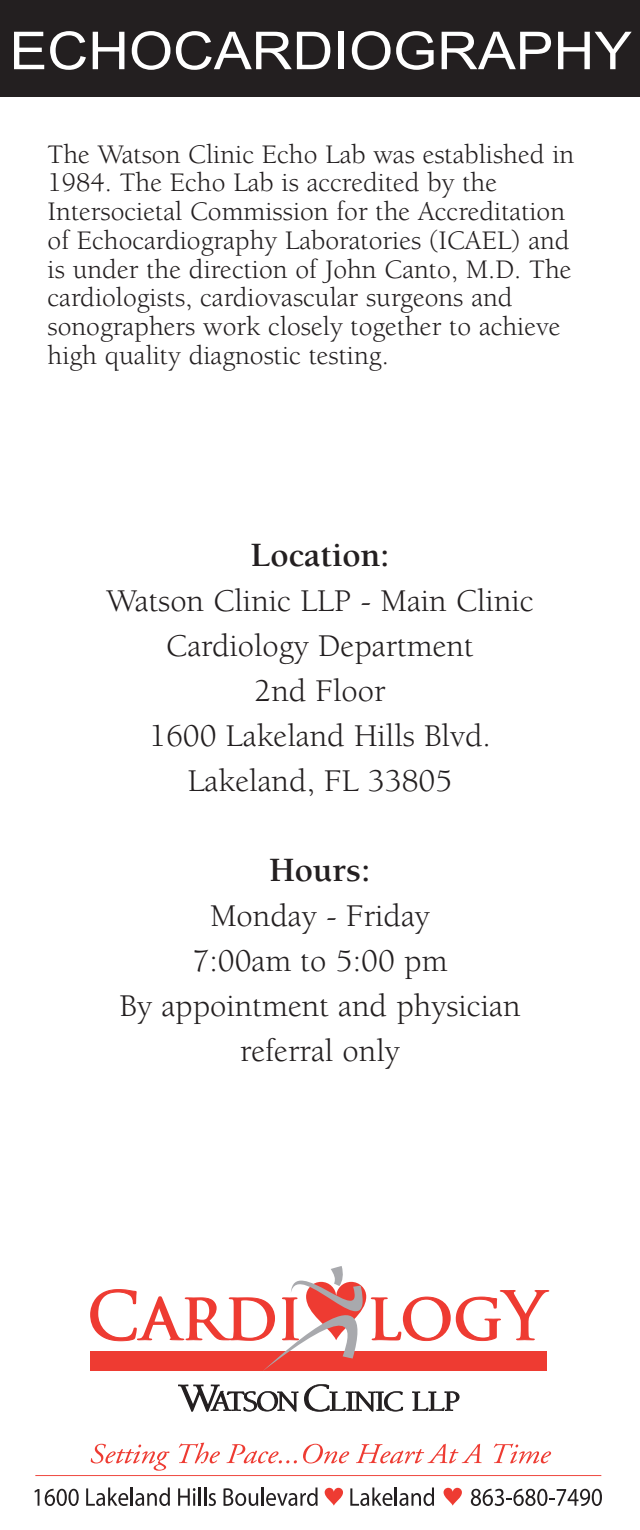
<style>
.page{position:relative;width:640px;height:1530px;background:#fff}
.page>*{position:absolute;margin:0;border:0;box-sizing:border-box;transform-origin:0 0}
.t1{font:52.25px "Arial";color:#fff;scale:1.08 1}
.t2{font:700 35px "Berkeley";color:#231f20}
.t3{font:32.5px/45px "Berkeley";color:#231f20;text-align:center}
.t4{font:27.5px/28.8px "Berkeley";color:#231f20}
</style>
<div class="page">
<div style="left:0;top:0;width:639px;height:97px;background:#231f20"></div>
<svg style="left:324px;top:1488px;width:19px;height:18px"></svg>
<svg style="left:443px;top:1488px;width:18px;height:18px"></svg>
<svg style="left:90px;top:1266px;width:460px;height:105px"></svg>
<svg style="left:91px;top:1444px;width:78px;height:27px"></svg>
<svg style="left:179px;top:1443px;width:41px;height:20px"></svg>
<svg style="left:226px;top:1444px;width:70px;height:19px"></svg>
<svg style="left:303px;top:1444px;width:46px;height:19px"></svg>
<svg style="left:356px;top:1444px;width:125px;height:19px"></svg>
<svg style="left:493px;top:1443px;width:57px;height:20px"></svg>
<svg style="left:178px;top:1384px;width:225px;height:28px"></svg>
<svg style="left:412px;top:1391px;width:48px;height:20px"></svg>
<svg style="left:34px;top:1489px;width:5px;height:17px"></svg>
<svg style="left:45px;top:1489px;width:34px;height:17px"></svg>
<svg style="left:86px;top:1487px;width:84px;height:19px"></svg>
<svg style="left:178px;top:1487px;width:38px;height:19px"></svg>
<svg style="left:223px;top:1487px;width:94px;height:19px"></svg>
<svg style="left:350px;top:1487px;width:83px;height:19px"></svg>
<svg style="left:470px;top:1489px;width:131px;height:17px"></svg>
<hr style="left:35px;top:1475px;width:565px;height:1px;background:#ee3b32">
<h1 class="t1" style="left:10px;top:21px;width:577px">ECHOCARDIOGRAPHY</h1>
<p class="t4" style="left:48px;top:142px;width:527px">The Watson Clinic Echo Lab was established in 1984. The Echo Lab is accredited by the Intersocietal Commission for the Accreditation of Echocardiography Laboratories (ICAEL) and is under the direction of John Canto, M.D. The cardiologists, cardiovascular surgeons and sonographers work closely together to achieve high quality diagnostic testing.</p>
<p class="t2" style="left:250px;top:542px;width:141px">Location:</p>
<p class="t3" style="left:106px;top:581px;width:428px">Watson Clinic LLP - Main Clinic<br>Cardiology Department<br>2nd Floor<br>1600 Lakeland Hills Blvd.<br>Lakeland, FL 33805</p>
<p class="t2" style="left:269px;top:857px;width:102px">Hours:</p>
<p class="t3" style="left:119px;top:896px;width:402px">Monday - Friday<br>7:00am to 5:00 pm<br>By appointment and physician referral only</p>
</div>
